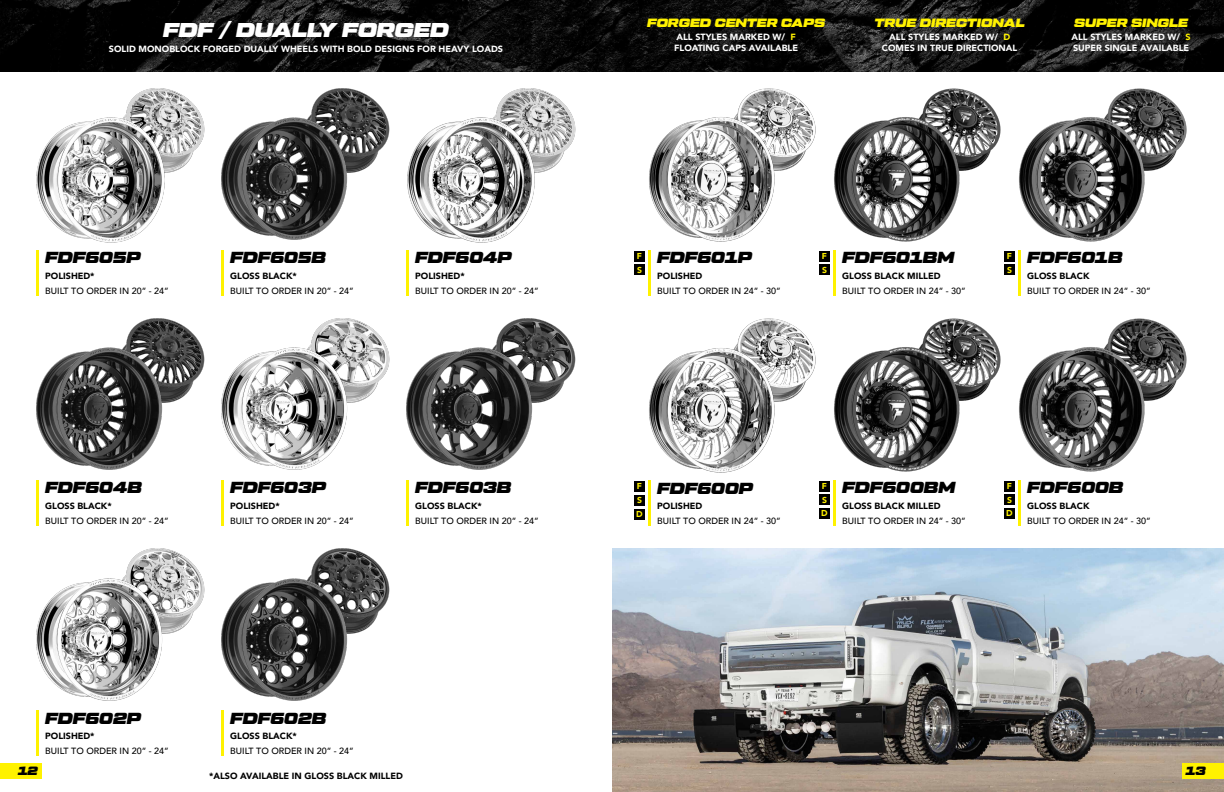
<style>
.page{position:relative;width:1224px;height:792px;background:#fff}
.page>*{position:absolute;margin:0;border:0;box-sizing:border-box;transform-origin:0 0}
.t1{font:20px "Tactic Sans Exd Ult It";color:#fff}
.t2{font:16px "Tactic Sans Exd Ult It";color:#000}
.t3{font:12px "Tactic Sans Exd Ult It";color:#fff200}
.t4{font:12px "Tactic Sans Exd Ult It";color:#000}
.t5{font:500 9px "Avenir";color:#000}
.t6{font:900 9px "Avenir";color:#000}
.t7{font:900 9px/10.8px "Avenir";color:#fff}
.t8{font:900 8.6px "Avenir";color:#fff200}
.s1{color:#fff200}
</style>
<div class="page">
<img style="left:612px;top:549px;width:612px;height:243px">
<img style="left:0;top:0;width:1224px;height:71px">
<img style="left:922px;top:318px;width:79px;height:83px">
<img style="left:1107px;top:318px;width:80px;height:83px">
<img style="left:737px;top:319px;width:79px;height:83px">
<img style="left:1107px;top:88px;width:80px;height:83px">
<img style="left:922px;top:88px;width:79px;height:83px">
<img style="left:496px;top:318px;width:80px;height:85px">
<img style="left:737px;top:88px;width:79px;height:83px">
<img style="left:311px;top:88px;width:79px;height:85px">
<img style="left:311px;top:318px;width:79px;height:85px">
<img style="left:311px;top:549px;width:79px;height:85px">
<img style="left:126px;top:88px;width:79px;height:85px">
<img style="left:496px;top:88px;width:80px;height:85px">
<img style="left:126px;top:318px;width:79px;height:85px">
<img style="left:126px;top:549px;width:79px;height:85px">
<img style="left:834px;top:344px;width:131px;height:128px">
<img style="left:1019px;top:344px;width:131px;height:128px">
<img style="left:649px;top:344px;width:131px;height:129px">
<img style="left:1019px;top:114px;width:131px;height:128px">
<img style="left:834px;top:114px;width:131px;height:128px">
<img style="left:406px;top:344px;width:132px;height:126px">
<img style="left:649px;top:114px;width:131px;height:128px">
<img style="left:221px;top:114px;width:132px;height:126px">
<img style="left:221px;top:344px;width:132px;height:126px">
<img style="left:221px;top:574px;width:132px;height:127px">
<img style="left:36px;top:114px;width:133px;height:129px">
<img style="left:407px;top:114px;width:132px;height:129px">
<img style="left:36px;top:344px;width:132px;height:126px">
<img style="left:36px;top:574px;width:132px;height:127px">
<div style="left:0;top:763px;width:41px;height:16px;background:#fff200"></div>
<div style="left:1183px;top:763px;width:41px;height:16px;background:#fff200"></div>
<hr style="left:36px;top:250px;width:3px;height:45px;background:#fff200">
<hr style="left:221px;top:250px;width:3px;height:45px;background:#fff200">
<hr style="left:406px;top:250px;width:3px;height:45px;background:#fff200">
<hr style="left:648px;top:250px;width:3px;height:45px;background:#fff200">
<hr style="left:648px;top:481px;width:3px;height:45px;background:#fff200">
<hr style="left:36px;top:711px;width:3px;height:45px;background:#fff200">
<hr style="left:833px;top:250px;width:3px;height:45px;background:#fff200">
<hr style="left:833px;top:480px;width:3px;height:46px;background:#fff200">
<hr style="left:221px;top:480px;width:3px;height:46px;background:#fff200">
<hr style="left:221px;top:711px;width:3px;height:45px;background:#fff200">
<hr style="left:1018px;top:250px;width:3px;height:45px;background:#fff200">
<hr style="left:1018px;top:480px;width:3px;height:46px;background:#fff200">
<hr style="left:406px;top:480px;width:3px;height:46px;background:#fff200">
<hr style="left:36px;top:480px;width:3px;height:46px;background:#fff200">
<div style="left:819px;top:251px;width:11px;height:11px;background:#000"></div>
<div style="left:1004px;top:251px;width:11px;height:11px;background:#000"></div>
<div style="left:634px;top:481px;width:11px;height:11px;background:#000"></div>
<div style="left:1004px;top:481px;width:11px;height:11px;background:#000"></div>
<div style="left:819px;top:481px;width:11px;height:11px;background:#000"></div>
<div style="left:634px;top:251px;width:11px;height:11px;background:#000"></div>
<div style="left:819px;top:264px;width:11px;height:11px;background:#000"></div>
<div style="left:1004px;top:264px;width:11px;height:11px;background:#000"></div>
<div style="left:634px;top:495px;width:11px;height:11px;background:#000"></div>
<div style="left:1004px;top:495px;width:11px;height:10px;background:#000"></div>
<div style="left:819px;top:495px;width:11px;height:10px;background:#000"></div>
<div style="left:634px;top:509px;width:11px;height:10px;background:#000"></div>
<div style="left:1004px;top:508px;width:11px;height:11px;background:#000"></div>
<div style="left:819px;top:508px;width:11px;height:11px;background:#000"></div>
<div style="left:634px;top:264px;width:11px;height:11px;background:#000"></div>
<h1 class="t1" style="left:163px;top:20px;width:287px">FDF / DUALLY FORGED</h1>
<p class="t7" style="left:109px;top:43px;width:396px">SOLID MONOBLOCK FORGED DUALLY WHEELS WITH BOLD DESIGNS FOR HEAVY LOADS</p>
<h2 class="t2" style="left:45px;top:249px;width:97px">FDF605P</h2>
<h2 class="t2" style="left:230px;top:249px;width:97px">FDF605B</h2>
<h2 class="t2" style="left:415px;top:249px;width:98px">FDF604P</h2>
<p class="t6" style="left:45px;top:268px;width:51px">POLISHED*</p>
<p class="t6" style="left:230px;top:268px;width:68px">GLOSS BLACK*</p>
<p class="t6" style="left:415px;top:268px;width:51px">POLISHED*</p>
<h3 class="t3" style="left:647px;top:17px;width:179px">FORGED CENTER CAPS</h3>
<p class="t7" style="left:674px;top:31px;width:125px">ALL STYLES MARKED W/ <span class="s1">F<br></span>FLOATING CAPS AVAILABLE</p>
<h3 class="t3" style="left:875px;top:17px;width:152px">TRUE DIRECTIONAL</h3>
<p class="t7" style="left:882px;top:31px;width:137px;text-align:center">ALL STYLES MARKED W/ <span class="s1">D<br></span>COMES IN TRUE DIRECTIONAL</p>
<h3 class="t3" style="left:1074px;top:17px;width:115px">SUPER SINGLE</h3>
<p class="t7" style="left:1071px;top:31px;width:121px">ALL STYLES MARKED W/ <span class="s1">S<br></span>SUPER SINGLE AVAILABLE</p>
<p class="t8" style="left:637px;top:248px;width:7px">F</p>
<p class="t8" style="left:637px;top:262px;width:6px">S</p>
<h2 class="t2" style="left:657px;top:249px;width:96px">FDF601P</h2>
<p class="t6" style="left:657px;top:268px;width:47px">POLISHED</p>
<h2 class="t2" style="left:842px;top:249px;width:114px">FDF601BM</h2>
<p class="t8" style="left:822px;top:248px;width:7px">F</p>
<p class="t8" style="left:1007px;top:248px;width:7px">F</p>
<h2 class="t2" style="left:1027px;top:249px;width:97px">FDF601B</h2>
<p class="t8" style="left:822px;top:262px;width:6px">S</p>
<p class="t8" style="left:1007px;top:262px;width:6px">S</p>
<p class="t6" style="left:842px;top:268px;width:100px">GLOSS BLACK MILLED</p>
<p class="t6" style="left:1027px;top:268px;width:64px">GLOSS BLACK</p>
<p class="t5" style="left:45px;top:283px;width:125px">BUILT TO ORDER IN 20” - 24”</p>
<p class="t5" style="left:842px;top:283px;width:125px">BUILT TO ORDER IN 24” - 30”</p>
<p class="t5" style="left:230px;top:283px;width:125px">BUILT TO ORDER IN 20” - 24”</p>
<p class="t5" style="left:1027px;top:283px;width:125px">BUILT TO ORDER IN 24” - 30”</p>
<p class="t5" style="left:415px;top:283px;width:125px">BUILT TO ORDER IN 20” - 24”</p>
<p class="t5" style="left:657px;top:283px;width:125px">BUILT TO ORDER IN 24” - 30”</p>
<h2 class="t2" style="left:230px;top:480px;width:97px">FDF603P</h2>
<h2 class="t2" style="left:842px;top:480px;width:115px">FDF600BM</h2>
<h2 class="t2" style="left:45px;top:480px;width:98px">FDF604B</h2>
<h2 class="t2" style="left:415px;top:480px;width:98px">FDF603B</h2>
<h2 class="t2" style="left:1027px;top:480px;width:98px">FDF600B</h2>
<h2 class="t2" style="left:657px;top:480px;width:97px">FDF600P</h2>
<p class="t8" style="left:637px;top:479px;width:7px">F</p>
<p class="t8" style="left:822px;top:478px;width:7px">F</p>
<p class="t8" style="left:1007px;top:478px;width:7px">F</p>
<p class="t8" style="left:637px;top:493px;width:6px">S</p>
<p class="t8" style="left:822px;top:492px;width:6px">S</p>
<p class="t8" style="left:1007px;top:492px;width:6px">S</p>
<p class="t8" style="left:636px;top:506px;width:8px">D</p>
<p class="t8" style="left:821px;top:506px;width:8px">D</p>
<p class="t8" style="left:1006px;top:506px;width:8px">D</p>
<p class="t6" style="left:45px;top:498px;width:68px">GLOSS BLACK*</p>
<p class="t6" style="left:415px;top:498px;width:68px">GLOSS BLACK*</p>
<p class="t6" style="left:1027px;top:498px;width:64px">GLOSS BLACK</p>
<p class="t6" style="left:230px;top:498px;width:51px">POLISHED*</p>
<p class="t6" style="left:842px;top:498px;width:100px">GLOSS BLACK MILLED</p>
<p class="t6" style="left:657px;top:499px;width:47px">POLISHED</p>
<p class="t5" style="left:45px;top:513px;width:125px">BUILT TO ORDER IN 20” - 24”</p>
<p class="t5" style="left:842px;top:513px;width:125px">BUILT TO ORDER IN 24” - 30”</p>
<p class="t5" style="left:230px;top:513px;width:125px">BUILT TO ORDER IN 20” - 24”</p>
<p class="t5" style="left:1027px;top:513px;width:125px">BUILT TO ORDER IN 24” - 30”</p>
<p class="t5" style="left:415px;top:513px;width:125px">BUILT TO ORDER IN 20” - 24”</p>
<p class="t5" style="left:657px;top:513px;width:125px">BUILT TO ORDER IN 24” - 30”</p>
<h2 class="t2" style="left:45px;top:710px;width:97px">FDF602P</h2>
<h2 class="t2" style="left:230px;top:710px;width:98px">FDF602B</h2>
<p class="t6" style="left:45px;top:729px;width:51px">POLISHED*</p>
<p class="t6" style="left:230px;top:729px;width:68px">GLOSS BLACK*</p>
<p class="t6" style="left:209px;top:768px;width:195px">*ALSO AVAILABLE IN GLOSS BLACK MILLED</p>
<p class="t5" style="left:45px;top:743px;width:125px">BUILT TO ORDER IN 20” - 24”</p>
<p class="t5" style="left:230px;top:743px;width:125px">BUILT TO ORDER IN 20” - 24”</p>
<h3 class="t4" style="left:18px;top:765px;width:22px">12</h3>
<h3 class="t4" style="left:1186px;top:765px;width:22px">13</h3>
</div>
